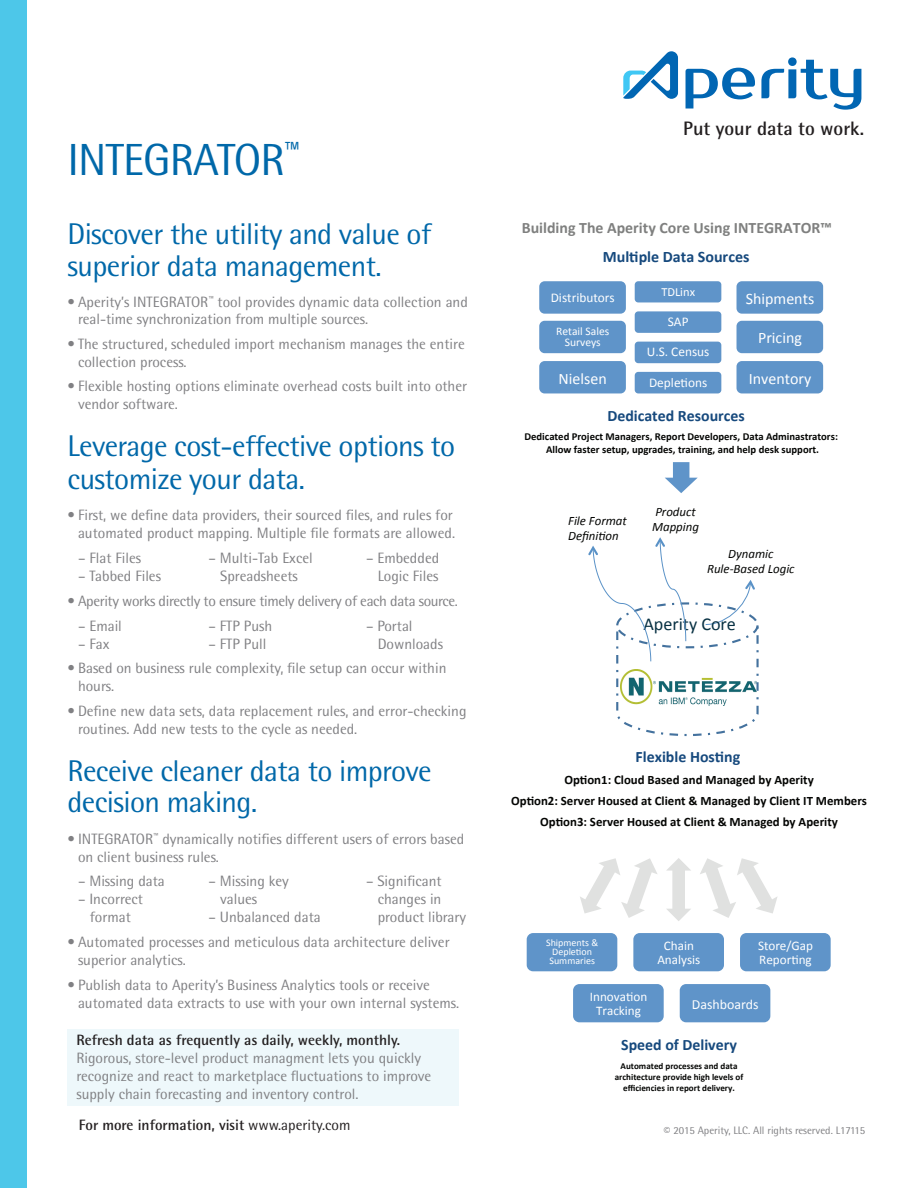
<style>
.page{position:relative;width:918px;height:1188px;background:#fff}
.page>*{position:absolute;margin:0;border:0;box-sizing:border-box;transform-origin:0 0}
.t1{font:45px "Rotis Semi Sans";letter-spacing:-.02em;color:#0068a9}
.t2{font:30px/31.5px "Rotis Semi Sans";letter-spacing:-.02em;color:#0068a9}
.t3{font:700 19.5px "Rotis Semi Sans";color:#231f20}
.t4{font:18.15px "Calibri";color:#083143}
.t5{font:16.05px "Calibri";color:#fff}
.t6{font:700 16.05px "Calibri";color:#16497d}
.t7{font:700 15.9px "Calibri";color:#16497d}
.t8{font:700 15.9px "Calibri";color:#7f807f}
.t9{font:15px/18px "Rotis Semi Sans";color:#808083}
.t10{font:700 15px "Rotis Semi Sans";color:#231f20}
.t11{font:15px "Rotis Semi Sans";letter-spacing:-.025em;color:#808083}
.t12{font:13.95px "Calibri";color:#fff}
.t13{font:13.35px "Calibri";color:#fff}
.t14{font:13.2px/14px "Calibri";color:#fff;text-align:center}
.t15{font:700 12.75px/20.9px "Calibri";color:#040503;text-align:center}
.t16{font:italic 12.75px/15px "Calibri";color:#040503}
.t17{font:12.45px "Calibri";color:#fff}
.t18{font:11.55px/10.6px "Calibri";color:#fff;text-align:center}
.t19{font:10.8px "Rotis Semi Sans";color:#808083}
.t20{font:700 10.65px/12.5px "Calibri";color:#040503;text-align:center}
.t21{font:10.05px/9.3px "Calibri";color:#fff;text-align:center}
.t22{font:700 9.15px/10.9px "Calibri";color:#040503;text-align:center}
.s1{font-weight:400}
.s2{font-size:13.05px}
</style>
<div class="page">
<svg style="left:686px;top:68px;width:69px;height:41px"></svg>
<svg style="left:761px;top:57px;width:100px;height:53px"></svg>
<svg style="left:623px;top:51px;width:55px;height:48px"></svg>
<div style="left:0;top:0;width:27px;height:1188px;background:#4dc7e9"></div>
<svg style="left:665px;top:462px;width:33px;height:31px"></svg>
<div style="left:737px;top:321px;width:86px;height:32px;background:#5f94c9;border-radius:5px"></div>
<div style="left:737px;top:281px;width:86px;height:33px;background:#5f94c9;border-radius:5px"></div>
<div style="left:737px;top:361px;width:86px;height:32px;background:#5f94c9;border-radius:5px"></div>
<div style="left:635px;top:311px;width:86px;height:22px;background:#5f94c9;border-radius:4px"></div>
<div style="left:635px;top:281px;width:86px;height:21px;background:#5f94c9;border-radius:4px"></div>
<div style="left:635px;top:342px;width:86px;height:21px;background:#5f94c9;border-radius:4px"></div>
<div style="left:539px;top:321px;width:87px;height:32px;background:#5f94c9;border-radius:5px"></div>
<div style="left:539px;top:281px;width:87px;height:33px;background:#5f94c9;border-radius:5px"></div>
<div style="left:539px;top:361px;width:87px;height:32px;background:#5f94c9;border-radius:5px"></div>
<div style="left:635px;top:372px;width:86px;height:21px;background:#5f94c9;border-radius:4px"></div>
<svg style="left:588px;top:537px;width:171px;height:200px"></svg>
<svg style="left:666px;top:858px;width:25px;height:63px"></svg>
<svg style="left:700px;top:858px;width:77px;height:60px"></svg>
<svg style="left:580px;top:858px;width:77px;height:60px"></svg>
<div style="left:740px;top:933px;width:91px;height:38px;background:#5f94c9;border-radius:6px"></div>
<div style="left:633px;top:933px;width:91px;height:38px;background:#5f94c9;border-radius:6px"></div>
<div style="left:573px;top:984px;width:91px;height:38px;background:#5f94c9;border-radius:6px"></div>
<div style="left:527px;top:933px;width:90px;height:38px;background:#5f94c9;border-radius:6px"></div>
<div style="left:680px;top:984px;width:90px;height:38px;background:#5f94c9;border-radius:6px"></div>
<div style="left:68px;top:1029px;width:391px;height:76px;background:#eef8fb"></div>
<h1 class="t1" style="left:68px;top:133px;width:234px">INTEGRATOR<sup>™</sup></h1>
<h2 class="t2" style="left:68px;top:218px;width:365px">Discover the utility and value of superior data management.</h2>
<p class="t9" style="left:78px;top:294px;width:391px;line-height:16.5px;text-indent:-11px">• Aperity’s INTEGRATOR<sup>™</sup> tool provides dynamic data collection and real-time synchronization from multiple sources.</p>
<p class="t9" style="left:78px;top:334px;width:388px;text-indent:-10px">• The structured, scheduled import mechanism manages the entire collection process.</p>
<p class="t9" style="left:78px;top:377px;width:391px;text-indent:-10px">• Flexible hosting options eliminate overhead costs built into other vendor software.</p>
<h2 class="t2" style="left:68px;top:429px;width:389px;line-height:33px">Leverage cost-effective options to customize your data.</h2>
<p class="t9" style="left:68px;top:506px;width:389px;text-align:right">• First, we define data providers, their sourced files, and rules for automated product mapping. Multiple file formats are allowed.</p>
<p class="t9" style="left:78px;top:549px;width:65px">– Flat Files</p>
<p class="t9" style="left:208px;top:549px;width:106px">– Multi-Tab Excel</p>
<p class="t9" style="left:366px;top:549px;width:75px">– Embedded</p>
<p class="t9" style="left:78px;top:567px;width:85px">– Tabbed Files</p>
<p class="t9" style="left:220px;top:567px;width:79px">Spreadsheets</p>
<p class="t9" style="left:378px;top:567px;width:62px">Logic Files</p>
<p class="t11" style="left:68px;top:592px;width:392px">• Aperity works directly to ensure timely delivery of each data source.</p>
<p class="t9" style="left:78px;top:616px;width:45px">– Email</p>
<p class="t9" style="left:208px;top:616px;width:65px">– FTP Push</p>
<p class="t9" style="left:366px;top:616px;width:48px">– Portal</p>
<p class="t9" style="left:78px;top:634px;width:33px">– Fax</p>
<p class="t9" style="left:208px;top:634px;width:59px">– FTP Pull</p>
<p class="t9" style="left:378px;top:634px;width:67px">Downloads</p>
<p class="t9" style="left:78px;top:659px;width:370px;text-indent:-10px">• Based on business rule complexity, file setup can occur within hours.</p>
<p class="t9" style="left:78px;top:702px;width:390px;text-indent:-10px">• Define new data sets, data replacement rules, and error-checking routines. Add new tests to the cycle as needed.</p>
<h2 class="t2" style="left:68px;top:754px;width:366px">Receive cleaner data to improve decision making.</h2>
<p class="t9" style="left:78px;top:829px;width:388px;text-indent:-11px">• INTEGRATOR<sup>™</sup> dynamically notifies different users of errors based on client business rules.</p>
<p class="t9" style="left:78px;top:872px;width:88px">– Missing data</p>
<p class="t9" style="left:209px;top:872px;width:82px">– Missing key</p>
<p class="t9" style="left:366px;top:872px;width:77px">– Significant</p>
<p class="t9" style="left:78px;top:890px;width:67px">– Incorrect</p>
<p class="t9" style="left:220px;top:890px;width:39px">values</p>
<p class="t9" style="left:378px;top:890px;width:65px">changes in</p>
<p class="t9" style="left:90px;top:908px;width:43px">format</p>
<p class="t9" style="left:209px;top:908px;width:114px">– Unbalanced data</p>
<p class="t9" style="left:378px;top:908px;width:90px">product library</p>
<p class="t9" style="left:78px;top:933px;width:373px;text-indent:-10px">• Automated processes and meticulous data architecture deliver superior analytics.</p>
<p class="t9" style="left:78px;top:976px;width:383px;text-indent:-10px">• Publish data to Aperity’s Business Analytics tools or receive automated data extracts to use with your own internal systems.</p>
<p class="t10" style="left:76px;top:1030px;width:325px">Refresh data as frequently as daily, weekly, monthly.</p>
<p class="t9" style="left:76px;top:1048px;width:356px">Rigorous, store-level product managment lets you quickly recognize and react to marketplace fluctuations to improve supply chain forecasting and inventory control.</p>
<h3 class="t3" style="left:683px;top:116px;width:182px">Put your data to work.</h3>
<p class="t8" style="left:522px;top:217px;width:312px">Building The Aperity Core Using INTEGRATOR™</p>
<p class="t6" style="left:603px;top:246px;width:148px">Multiple Data Sources</p>
<p class="t13" style="left:551px;top:289px;width:65px">Distributors</p>
<p class="t18" style="left:556px;top:326px;width:55px">Retail Sales<br>Surveys</p>
<p class="t17" style="left:661px;top:284px;width:35px">TDLinx</p>
<p class="t13" style="left:668px;top:313px;width:22px">SAP</p>
<p class="t13" style="left:647px;top:344px;width:64px">U.S. Census</p>
<p class="t5" style="left:559px;top:368px;width:50px">Nielsen</p>
<p class="t13" style="left:649px;top:374px;width:60px">Depletions</p>
<p class="t5" style="left:746px;top:288px;width:70px">Shipments</p>
<p class="t5" style="left:758px;top:328px;width:45px">Pricing</p>
<p class="t5" style="left:749px;top:368px;width:64px">Inventory</p>
<p class="t7" style="left:607px;top:406px;width:139px">Dedicated Resources</p>
<p class="t20" style="left:524px;top:431px;width:315px">Dedicated Project Managers, Report Developers, Data Adminastrators:<br>Allow faster setup, upgrades, training, and help desk support.</p>
<p class="t16" style="left:568px;top:512px;width:60px">File Format<br>Definition</p>
<p class="t16" style="left:652px;top:504px;width:48px">Product<br>Mapping</p>
<p class="t16" style="left:707px;top:545px;width:89px;text-align:center">Dynamic<br>Rule-Based Logic</p>
<p class="t4" style="left:643px;top:612px;width:94px">Aperity Core</p>
<p class="t7" style="left:636px;top:747px;width:106px">Flexible Hosting</p>
<p class="t15" style="left:511px;top:769px;width:357px">Option1: Cloud Based and Managed by Aperity<br>Option2: Server Housed at Client &amp; Managed by Client IT Members<br>Option3: Server Housed at Client &amp; Managed by Aperity</p>
<p class="t21" style="left:546px;top:938px;width:54px">Shipments &amp;<br>Depletion<br>Summaries</p>
<p class="t14" style="left:590px;top:989px;width:59px">Innovation<br>Tracking</p>
<p class="t14" style="left:657px;top:938px;width:45px">Chain<br>Analysis</p>
<p class="t14" style="left:758px;top:938px;width:57px;text-align:left">Store/Gap<br>Reporting</p>
<p class="t12" style="left:692px;top:995px;width:68px">Dashboards</p>
<p class="t7" style="left:621px;top:1035px;width:117px">Speed of Delivery</p>
<p class="t22" style="left:615px;top:1060px;width:130px">Automated processes and data architecture provide high levels of efficiencies in report delivery.</p>
<p class="t10" style="left:79px;top:1116px;width:273px">For more information, visit <span class="s1">www.aperity.com</span></p>
<p class="t19" style="left:664px;top:1124px;width:203px"><span class="s2">©</span> 2015 Aperity, LLC. All rights reserved. L17115</p>
</div>
